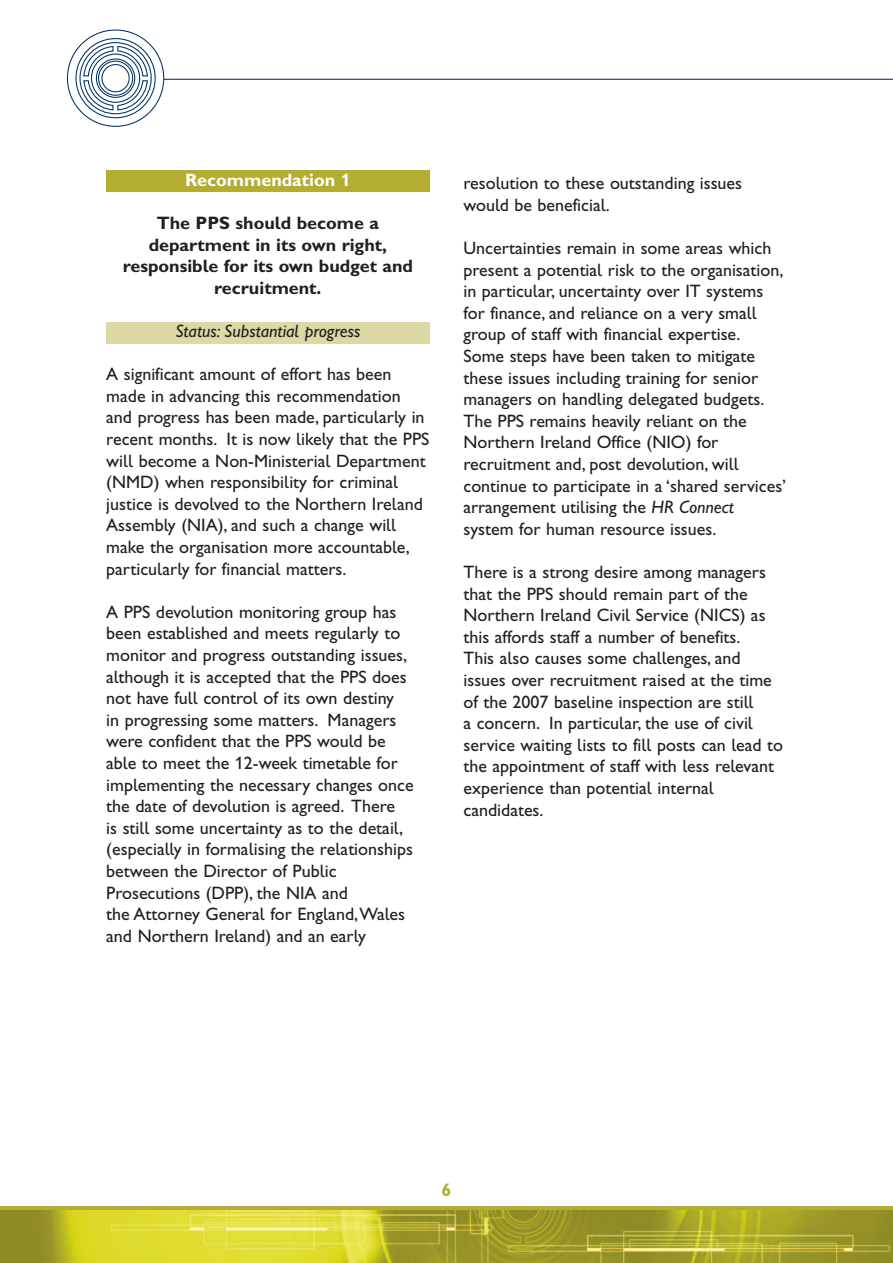
<style>
.page{position:relative;width:893px;height:1263px;background:#fff}
.page>*{position:absolute;margin:0;border:0;box-sizing:border-box;transform-origin:0 0}
.t1{font:18px/21.6px "Gill Sans Hta";color:#231f20}
.t2{font:18px/21.6px "Gill Sans Hta Bold Plain";color:#231f20;text-align:center}
.t3{font:italic 18px "Gill Sans Hta";color:#231f20}
.t4{font:18px "Gill Sans Hta Bold Plain";color:#fff}
.t5{font:18px "Gill Sans Hta Bold Plain";color:#b3ad31}
.s1{font-style:italic}
</style>
<div class="page">
<hr style="left:164px;top:79px;width:729px;height:1px;background:#003163">
<div style="left:79px;top:42px;width:73px;height:72px;border:1px solid #003163;border-radius:50%"></div>
<div style="left:75px;top:38px;width:81px;height:80px;border:1px solid #003163;border-radius:50%"></div>
<svg style="left:83px;top:45px;width:65px;height:66px"></svg>
<svg style="left:0;top:1206px;width:893px;height:5px;background:#b3ae30"></svg>
<img style="left:0;top:1211px;width:893px;height:52px">
<div style="left:106px;top:170px;width:323px;height:21px;background:#b3ad31"></div>
<div style="left:106px;top:322px;width:323px;height:21px;background:#ddd8a5"></div>
<p class="t4" style="left:185px;top:173px;width:167px">Recommendation 1</p>
<p class="t2" style="left:123px;top:214px;width:292px">The PPS should become a department in its own right, responsible for its own budget and recruitment.</p>
<p class="t3" style="left:175px;top:325px;width:187px">Status: Substantial progress</p>
<p class="t1" style="left:106px;top:365px;width:325px">A significant amount of effort has been made in advancing this recommendation and progress has been made, particularly in recent months. It is now likely that the PPS will become a Non-Ministerial Department (NMD) when responsibility for criminal justice is devolved to the Northern Ireland Assembly (NIA), and such a change will make the organisation more accountable, particularly for financial matters.</p>
<p class="t1" style="left:106px;top:603px;width:309px">A PPS devolution monitoring group has been established and meets regularly to monitor and progress outstanding issues, although it is accepted that the PPS does not have full control of its own destiny<br>in progressing some matters. Managers were confident that the PPS would be able to meet the 12-week timetable for implementing the necessary changes once the date of devolution is agreed. There<br>is still some uncertainty as to the detail, (especially in formalising the relationships between the Director of Public Prosecutions (DPP), the NIA and<br>the Attorney General for England,Wales and Northern Ireland) and an early</p>
<p class="t1" style="left:463px;top:174px;width:280px">resolution to these outstanding issues would be beneficial.</p>
<p class="t1" style="left:463px;top:239px;width:324px">Uncertainties remain in some areas which present a potential risk to the organisation, in particular, uncertainty over IT systems for finance, and reliance on a very small group of staff with financial expertise.<br>Some steps have been taken to mitigate these issues including training for senior managers on handling delegated budgets.<br>The PPS remains heavily reliant on the Northern Ireland Office (NIO) for recruitment and, post devolution, will continue to participate in a ‘shared services’ arrangement utilising the <span class="s1">HR Connect </span>system for human resource issues.</p>
<p class="t1" style="left:463px;top:563px;width:321px">There is a strong desire among managers that the PPS should remain part of the Northern Ireland Civil Service (NICS) as this affords staff a number of benefits.<br>This also causes some challenges, and issues over recruitment raised at the time of the 2007 baseline inspection are still<br>a concern. In particular, the use of civil service waiting lists to fill posts can lead to the appointment of staff with less relevant experience than potential internal candidates.</p>
<p class="t5" style="left:441px;top:1184px;width:11px">6</p>
</div>
